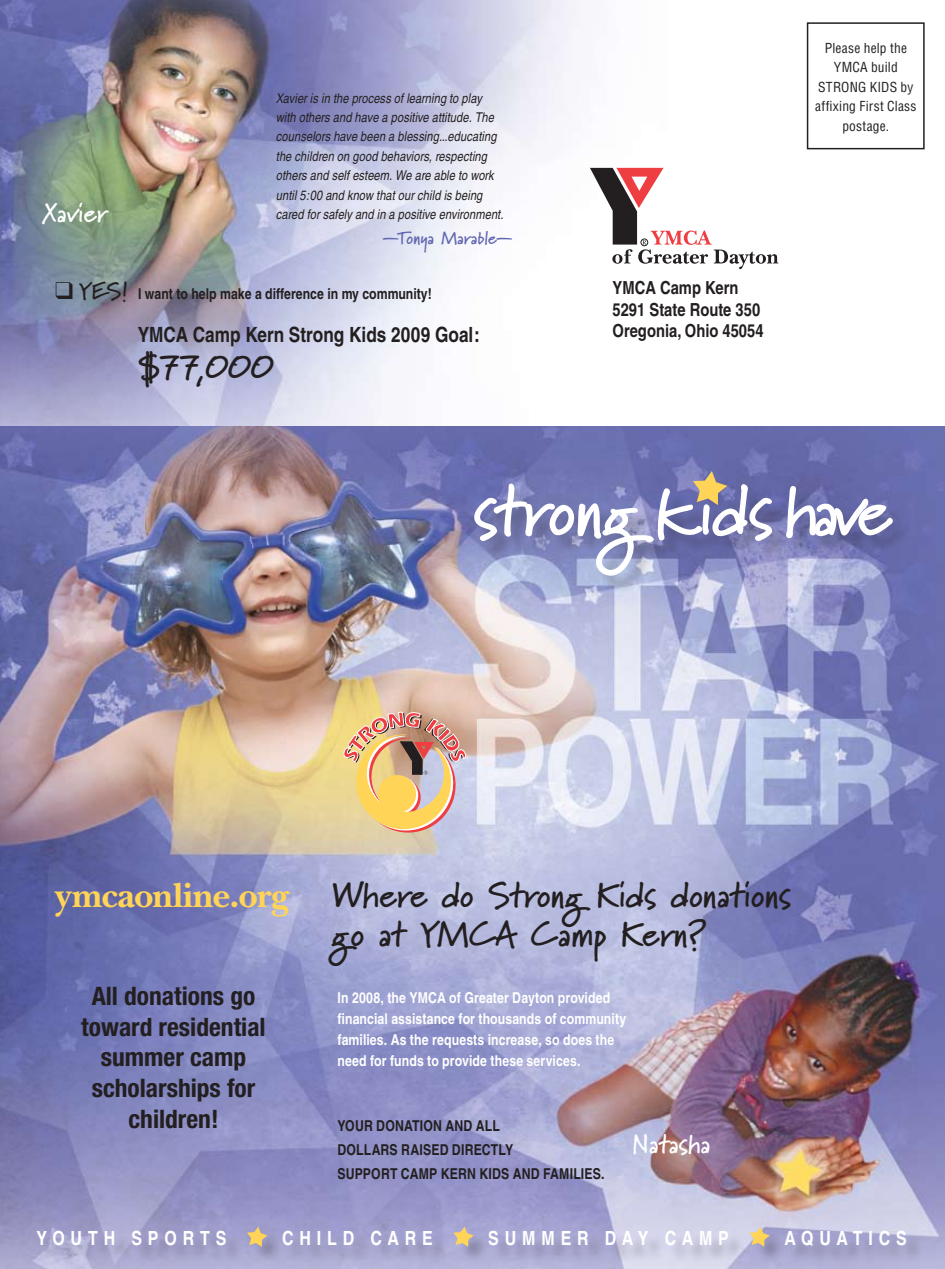
<style>
.page{position:relative;width:945px;height:1269px;background:#fff}
.page>*{position:absolute;margin:0;border:0;box-sizing:border-box;transform-origin:0 0}
.t1{font:700 72.75px "Marydale";letter-spacing:-.045em;color:#fff}
.t2{font:700 36px/39px "Marydale";letter-spacing:-.005em;color:#231f20}
.t3{font:700 36px "New Baskerville";letter-spacing:-.01em;color:#ffd457}
.t4{font:700 27px "Marydale";letter-spacing:-.01em;color:#fff}
.t5{font:700 condensed 25.5px/30.6px "Helvetica Neue";color:#231f20;text-align:center}
.t6{font:700 condensed 21px "Helvetica";color:#231f20}
.t7{font:700 condensed 19.5px "Helvetica";letter-spacing:.3em;color:#fff}
.t8{font:700 condensed 18px/21.6px "Helvetica";color:#231f20}
.t9{font:700 18px "Marydale";color:#6267af}
.t10{font:700 condensed 15px/21px "Helvetica";letter-spacing:.005em;color:#fff}
.t11{font:700 condensed 15px/24px "Helvetica";letter-spacing:.01em;color:#231f20}
.t12{font:italic condensed 13.5px/19.5px "Helvetica";letter-spacing:.005em;color:#231f20}
.t13{font:condensed 13.5px/19.5px "Helvetica";letter-spacing:.015em;color:#231f20;text-align:center}
.s1{font-family:"Marydale";font-stretch:normal;font-size:24px}
</style>
<div class="page">
<img style="left:0;top:0;width:945px;height:1269px">
<img style="left:344px;top:712px;width:122px;height:121px">
<div style="left:39px;top:1229px;width:906px;height:40px;background:#231f20;opacity:.25"></div>
<svg style="left:247px;top:1227px;width:20px;height:20px"></svg>
<svg style="left:453px;top:1227px;width:21px;height:20px"></svg>
<svg style="left:749px;top:1227px;width:21px;height:20px"></svg>
<svg style="left:590px;top:168px;width:188px;height:101px"></svg>
<div style="left:807px;top:22px;width:118px;height:127px;border:2px solid #231f20"></div>
<div style="left:476px;top:485px;width:469px;height:168px;background:#231f20;opacity:.25"></div>
<svg style="left:693px;top:471px;width:34px;height:34px"></svg>
<h3 class="t4" style="left:43px;top:197px;width:66px">Xavier</h3>
<p class="t12" style="left:276px;top:88px;width:229px">Xavier is in the process of learning to play with others and have a positive attitude. The counselors have been a blessing...educating the children on good behaviors, respecting others and self esteem. We are able to work until 5:00 and know that our child is being cared for safely and in a positive environment.</p>
<h3 class="t9" style="left:382px;top:227px;width:131px">—Tonya Marable—</h3>
<p class="t11" style="left:55px;top:282px;width:378px">❑ <span class="s1">YES!</span> I want to help make a difference in my community!</p>
<h3 class="t8" style="left:613px;top:277px;width:149px">YMCA Camp Kern<br>5291 State Route 350</h3>
<h3 class="t6" style="left:138px;top:322px;width:344px">YMCA Camp Kern Strong Kids 2009 Goal:</h3>
<h3 class="t8" style="left:613px;top:320px;width:153px">Oregonia, Ohio 45054</h3>
<h2 class="t2" style="left:138px;top:346px;width:138px">$77,000</h2>
<p class="t13" style="left:815px;top:38px;width:103px">Please help the<br>YMCA build<br>STRONG KIDS by affixing First Class postage.</p>
<h1 class="t1" style="left:472px;top:467px;width:421px">strong kids have</h1>
<h2 class="t3" style="left:56px;top:874px;width:235px">ymcaonline.org</h2>
<h3 class="t5" style="left:81px;top:981px;width:186px">All donations go toward residential summer camp scholarships for children!</h3>
<h2 class="t2" style="left:332px;top:875px;width:461px">Where do Strong Kids donations go at YMCA Camp Kern?</h2>
<p class="t10" style="left:337px;top:987px;width:290px">In 2008, the YMCA of Greater Dayton provided financial assistance for thousands of community families. As the requests increase, so does the need for funds to provide these services.</p>
<p class="t11" style="left:337px;top:1114px;width:269px">Your donation and all<br>dollars raised directly<br>sU pport Camp Kern kids and families.</p>
<h3 class="t4" style="left:633px;top:1128px;width:79px">Natasha</h3>
<h3 class="t7" style="left:37px;top:1227px;width:190px">Youth Sports</h3>
<h3 class="t7" style="left:282px;top:1227px;width:152px">Child Care</h3>
<h3 class="t7" style="left:488px;top:1227px;width:242px">Summer Day Camp</h3>
<h3 class="t7" style="left:784px;top:1227px;width:109px">Aquatics</h3>
</div>
